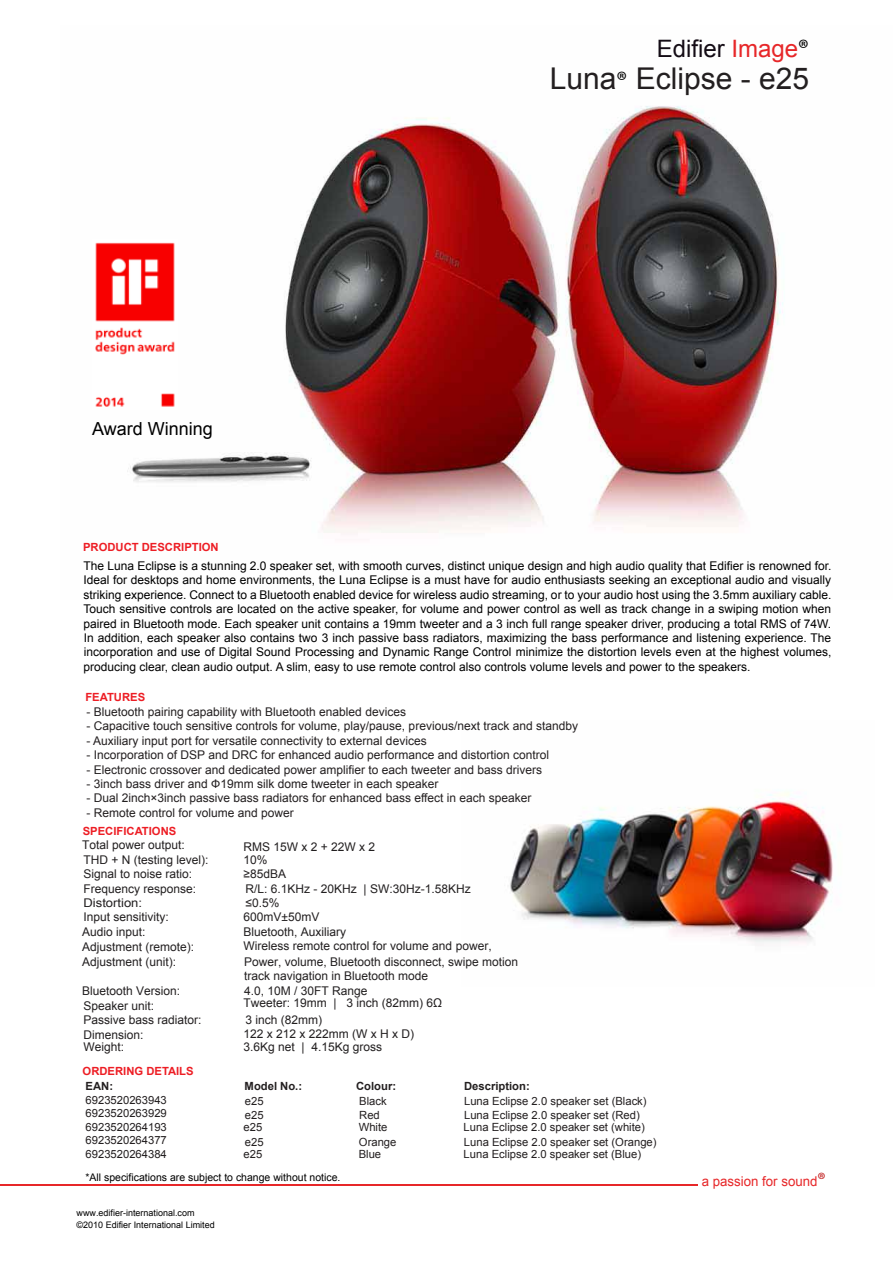
<style>
.page{position:relative;width:893px;height:1263px;background:#fff}
.page>*{position:absolute;margin:0;border:0;box-sizing:border-box;transform-origin:0 0}
.t1{font:30px "Arial";color:#231f20}
.t2{font:24px "Arial";color:#140c15}
.t3{font:18px "Arial";color:#000}
.t4{font:13.5px "Arial";color:#e72729}
.t5{font:12px/14.4px "Arial";color:#000;text-align:justify}
.t6{font:12px/15px "Arial";color:#221f20}
.t7{font:12px "Arial";color:#231f20}
.t8{font:12px "Arial";color:#221f20;scale:1.09 1}
.t9{font:11.25px/13.5px "Arial";color:#231f20;text-align:justify}
.t10{font:700 11.25px "Arial";color:#ed1d24}
.t11{font:700 11.25px "Arial";color:#231f20}
.t12{font:10.5px "Arial";color:#000}
.t13{font:9px/12px "Arial";color:#000}
.s1{color:#e72729}
.s2{font-family:"Myriad Pro";font-size:25.5px;color:#000}
.s3{font-family:"Myriad Pro";font-size:19.5px;color:#bf1818}
</style>
<div class="page">
<img style="left:510px;top:792px;width:325px;height:151px">
<img style="left:127px;top:106px;width:656px;height:427px">
<hr style="left:0;top:1184px;width:697px;height:1px;background:#e72729">
<img style="left:95px;top:239px;width:82px;height:171px">
<h3 class="t3" style="left:92px;top:417px;width:122px">Award Winning</h3>
<p class="t10" style="left:83px;top:540px;width:137px">PRODUCT DESCRIPTION</p>
<h2 class="t2" style="left:657px;top:33px;width:154px">Edifier <span class="s1">Image</span><span class="s2">®</span></h2>
<h1 class="t1" style="left:550px;top:59px;width:261px">Luna<span class="s2">®</span> Eclipse - e25</h1>
<p class="t5" style="left:84px;top:559px;width:749px">The Luna Eclipse is a stunning 2.0 speaker set, with smooth curves, distinct unique design and high audio quality that Edifier is renowned for.<br>Ideal for desktops and home environments, the Luna Eclipse is a must have for audio enthusiasts seeking an exceptional audio and visually striking experience. Connect to a Bluetooth enabled device for wireless audio streaming, or to your audio host using the 3.5mm auxiliary cable.<br>Touch sensitive controls are located on the active speaker, for volume and power control as well as track change in a swiping motion when paired in Bluetooth mode. Each speaker unit contains a 19mm tweeter and a 3 inch full range speaker driver, producing a total RMS of 74W.<br>In addition, each speaker also contains two 3 inch passive bass radiators, maximizing the bass performance and listening experience. The incorporation and use of Digital Sound Processing and Dynamic Range Control minimize the distortion levels even at the highest volumes, producing clear, clean audio output. A slim, easy to use remote control also controls volume levels and power to the speakers.</p>
<p class="t10" style="left:85px;top:690px;width:61px">FEATURES</p>
<p class="t7" style="left:87px;top:704px;width:321px">- Bluetooth pairing capability with Bluetooth enabled devices</p>
<p class="t7" style="left:87px;top:718px;width:493px">- Capacitive touch sensitive controls for volume, play/pause, previous/next track and standby</p>
<p class="t7" style="left:87px;top:733px;width:342px">- Auxiliary input port for versatile connectivity to external devices</p>
<p class="t7" style="left:87px;top:747px;width:464px">- Incorporation of DSP and DRC for enhanced audio performance and distortion control</p>
<p class="t7" style="left:87px;top:761px;width:457px">- Electronic crossover and dedicated power amplifier to each tweeter and bass drivers</p>
<p class="t7" style="left:87px;top:776px;width:353px">- 3inch bass driver and Ф19mm silk dome tweeter in each speaker</p>
<p class="t7" style="left:87px;top:790px;width:447px">- Dual 2inch×3inch passive bass radiators for enhanced bass effect in each speaker</p>
<p class="t7" style="left:87px;top:805px;width:209px">- Remote control for volume and power</p>
<p class="t10" style="left:83px;top:824px;width:95px">SPECIFICATIONS</p>
<p class="t6" style="left:82px;top:838px;width:128px">Total power output:<br>THD + N (testing level):</p>
<p class="t6" style="left:84px;top:866px;width:114px">Signal to noise ratio:<br>Frequency response:</p>
<p class="t6" style="left:244px;top:840px;width:133px;line-height:13.5px">RMS 15W x 2 + 22W x 2<br>10%<br>≥85dBA</p>
<p class="t6" style="left:244px;top:910px;width:104px">600mV±50mV<br>Bluetooth, Auxiliary</p>
<p class="t6" style="left:244px;top:938px;width:250px">Wireless remote control for volume and power,</p>
<p class="t6" style="left:246px;top:881px;width:227px">R/L: 6.1KHz - 20KHz | SW:30Hz-1.58KHz</p>
<p class="t8" style="left:84px;top:895px;width:55px">Distortion:</p>
<p class="t6" style="left:246px;top:896px;width:35px">≤0.5%</p>
<p class="t6" style="left:82px;top:910px;width:114px">Input sensitivity:<br>Audio input:<br>Adjustment (remote):<br>Adjustment (unit):</p>
<p class="t6" style="left:244px;top:954px;width:276px;line-height:14.4px">Power, volume, Bluetooth disconnect, swipe motion track navigation in Bluetooth mode</p>
<p class="t6" style="left:82px;top:983px;width:100px">Bluetooth Version:</p>
<p class="t6" style="left:244px;top:983px;width:125px">4.0, 10M / 30FT Range</p>
<p class="t6" style="left:83px;top:999px;width:120px;line-height:14.4px">Speaker unit:<br>Passive bass radiator:</p>
<p class="t6" style="left:243px;top:995px;width:200px">Tweeter: 19mm | 3 inch (82mm) 6Ω</p>
<p class="t6" style="left:244px;top:1027px;width:172px;line-height:13.5px">122 x 212 x 222mm (W x H x D)<br>3.6Kg net | 4.15Kg gross</p>
<p class="t6" style="left:245px;top:1013px;width:78px">3 inch (82mm)</p>
<p class="t6" style="left:84px;top:1029px;width:62px;line-height:12px">Dimension:<br>Weight:</p>
<p class="t10" style="left:83px;top:1064px;width:113px">ORDERING DETAILS</p>
<p class="t11" style="left:86px;top:1079px;width:29px">EAN:</p>
<p class="t9" style="left:86px;top:1093px;width:83px">6923520263943<br>6923520263929<br>6923520264193</p>
<p class="t9" style="left:86px;top:1133px;width:83px">6923520264377<br>6923520264384</p>
<p class="t11" style="left:245px;top:1079px;width:59px">Model No.:</p>
<p class="t11" style="left:356px;top:1079px;width:41px">Colour:</p>
<p class="t11" style="left:464px;top:1079px;width:67px">Description:</p>
<p class="t9" style="left:245px;top:1095px;width:20px">e25</p>
<p class="t9" style="left:359px;top:1095px;width:29px">Black</p>
<p class="t9" style="left:464px;top:1095px;width:184px">Luna Eclipse 2.0 speaker set (Black)</p>
<p class="t9" style="left:245px;top:1108px;width:20px">e25</p>
<p class="t9" style="left:359px;top:1108px;width:22px">Red</p>
<p class="t9" style="left:464px;top:1108px;width:177px">Luna Eclipse 2.0 speaker set (Red)</p>
<p class="t9" style="left:244px;top:1120px;width:20px">e25</p>
<p class="t9" style="left:359px;top:1120px;width:30px">White</p>
<p class="t9" style="left:464px;top:1120px;width:183px">Luna Eclipse 2.0 speaker set (white)</p>
<p class="t9" style="left:245px;top:1135px;width:20px">e25</p>
<p class="t9" style="left:359px;top:1135px;width:39px">Orange</p>
<p class="t9" style="left:464px;top:1135px;width:194px">Luna Eclipse 2.0 speaker set (Orange)</p>
<p class="t9" style="left:244px;top:1147px;width:20px">e25</p>
<p class="t9" style="left:359px;top:1147px;width:24px">Blue</p>
<p class="t9" style="left:464px;top:1147px;width:179px">Luna Eclipse 2.0 speaker set (Blue)</p>
<p class="t12" style="left:85px;top:1170px;width:257px">*All specifications are subject to change without notice.</p>
<p class="t13" style="left:77px;top:1207px;width:140px">www.edifier-international.com ©2010 Edifier International Limited</p>
<p class="t4" style="left:702px;top:1172px;width:125px">a passion for sound<span class="s3">®</span></p>
</div>
